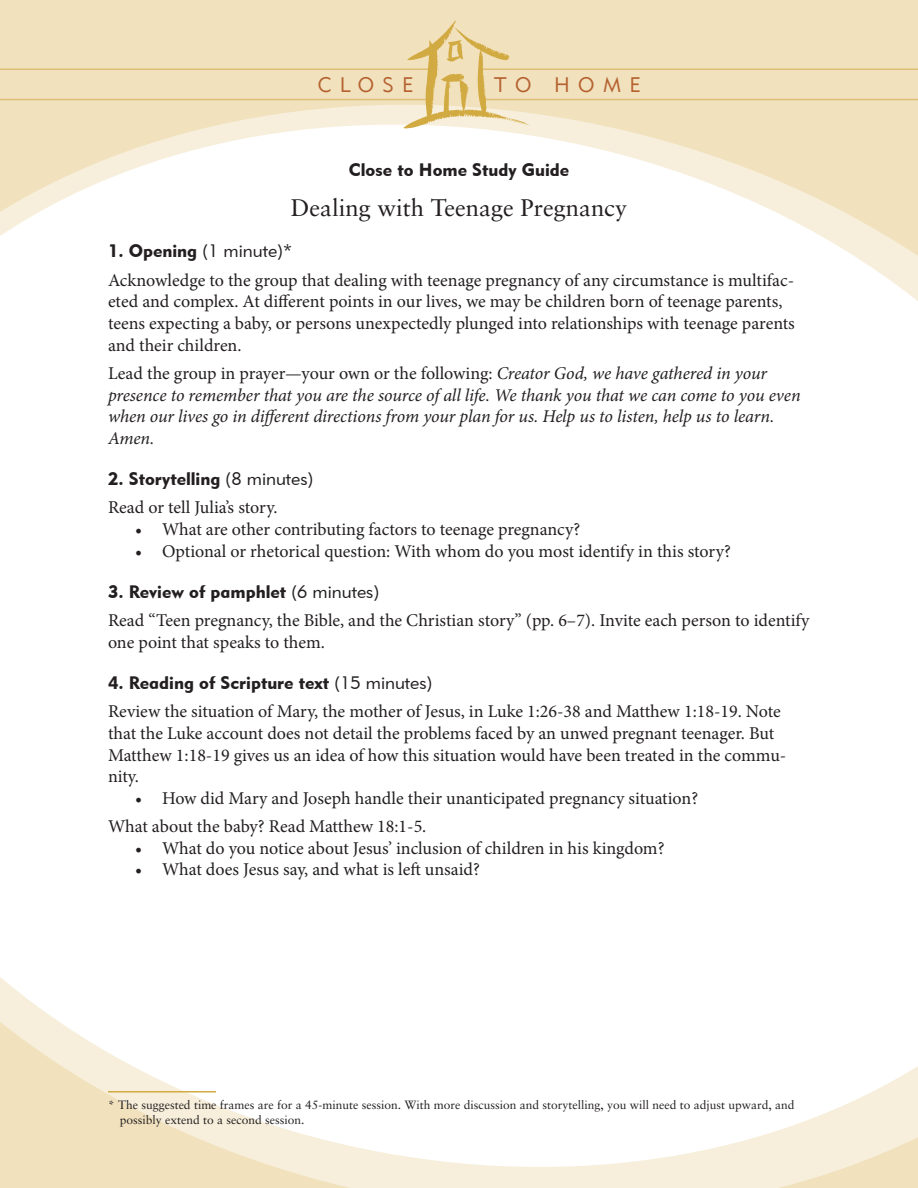
<style>
.page{position:relative;width:918px;height:1188px;background:#fff}
.page>*{position:absolute;margin:0;border:0;box-sizing:border-box;transform-origin:0 0}
.t1{font:24px "Sabon";color:#231f20}
.t2{font:21px "Geometric 415 BT Lite A";letter-spacing:.4em;color:#b56130}
.t3{font:18px/21.6px "Minion Pro";letter-spacing:-.005em;color:#231f20}
.t4{font:italic 18px/21.6px "Minion Pro";letter-spacing:-.01em;color:#231f20}
.t5{font:18px "Geometric 415 BT Black A";color:#231f20}
.t6{font:18px "Geometric 415 BT Lite A";color:#231f20}
.t7{font:12px/15px "Sabon";color:#231f20}
.s1{font-family:"Geometric 415 BT Black A"}
.s2{font-style:normal}
.s3{font-family:"Geometric 415 BT Lite A"}
</style>
<div class="page">
<div style="left:0;top:0;width:918px;height:78px;background:#f1e1bd"></div>
<svg style="left:0;top:78px;width:918px;height:223px"></svg>
<svg style="left:0;top:977px;width:918px;height:211px"></svg>
<hr style="left:0;top:99px;width:429px;height:1px;background:#dfbe75">
<hr style="left:483px;top:99px;width:435px;height:1px;background:#dfbe75">
<hr style="left:0;top:68px;width:433px;height:2px;background:#dfbe75">
<hr style="left:480px;top:68px;width:438px;height:2px;background:#dfbe75">
<img style="left:400px;top:14px;width:134px;height:120px">
<hr style="left:108px;top:1091px;width:108px;height:2px;background:#d2aa42">
<p class="t2" style="left:318px;top:72px;width:98px">Close</p>
<p class="t2" style="left:494px;top:72px;width:148px">to Home</p>
<p class="t5" style="left:349px;top:158px;width:222px">Close to Home Study Guide</p>
<h1 class="t1" style="left:291px;top:194px;width:338px">Dealing with Teenage Pregnancy</h1>
<p class="t6" style="left:108px;top:240px;width:186px"><span class="s1">1. Opening</span> (1 minute)*</p>
<p class="t3" style="left:108px;top:269px;width:688px">Acknowledge to the group that dealing with teenage pregnancy of any circumstance is multifac&shy;eted and complex. At different points in our lives, we may be children born of teenage parents, teens expecting a baby, or persons unexpectedly plunged into relationships with teenage parents and their children.</p>
<p class="t4" style="left:108px;top:362px;width:694px"><span class="s2">Lead the group in prayer—your own or the following:</span> Creator God, we have gathered in your presence to remember that you are the source of all life. We thank you that we can come to you even when our lives go in different directions from your plan for us. Help us to listen, help us to learn.<br>Amen.</p>
<p class="t5" style="left:108px;top:468px;width:207px">2. Storytelling <span class="s3">(8 minutes)</span></p>
<p class="t3" style="left:108px;top:497px;width:171px">Read or tell Julia’s story.</p>
<p class="t3" style="left:135px;top:518px;width:447px">• What are other contributing factors to teenage pregnancy?</p>
<p class="t3" style="left:135px;top:540px;width:597px">• Optional or rhetorical question: With whom do you most identify in this story?</p>
<p class="t5" style="left:108px;top:580px;width:273px">3. Review of pamphlet <span class="s3">(6 minutes)</span></p>
<p class="t3" style="left:108px;top:610px;width:703px">Read “Teen pregnancy, the Bible, and the Christian story” (pp. 6–7). Invite each person to identify one point that speaks to them.</p>
<p class="t5" style="left:108px;top:672px;width:326px">4. Reading of Scripture text <span class="s3">(15 minutes)</span></p>
<p class="t3" style="left:108px;top:701px;width:680px">Review the situation of Mary, the mother of Jesus, in Luke 1:26-38 and Matthew 1:18-19. Note that the Luke account does not detail the problems faced by an unwed pregnant teenager. But Matthew 1:18-19 gives us an idea of how this situation would have been treated in the commu&shy;nity.</p>
<p class="t3" style="left:108px;top:784px;width:592px;line-height:28.3px;text-indent:27px">• How did Mary and Joseph handle their unanticipated pregnancy situation?<br>What about the baby? Read Matthew 18:1-5.</p>
<p class="t3" style="left:135px;top:837px;width:531px">• What do you notice about Jesus’ inclusion of children in his kingdom?</p>
<p class="t3" style="left:135px;top:859px;width:346px">• What does Jesus say, and what is left unsaid?</p>
<p class="t7" style="left:120px;top:1097px;width:676px;text-indent:-12px">* The suggested time frames are for a 45-minute session. With more discussion and storytelling, you will need to adjust upward, and possibly extend to a second session.</p>
</div>
